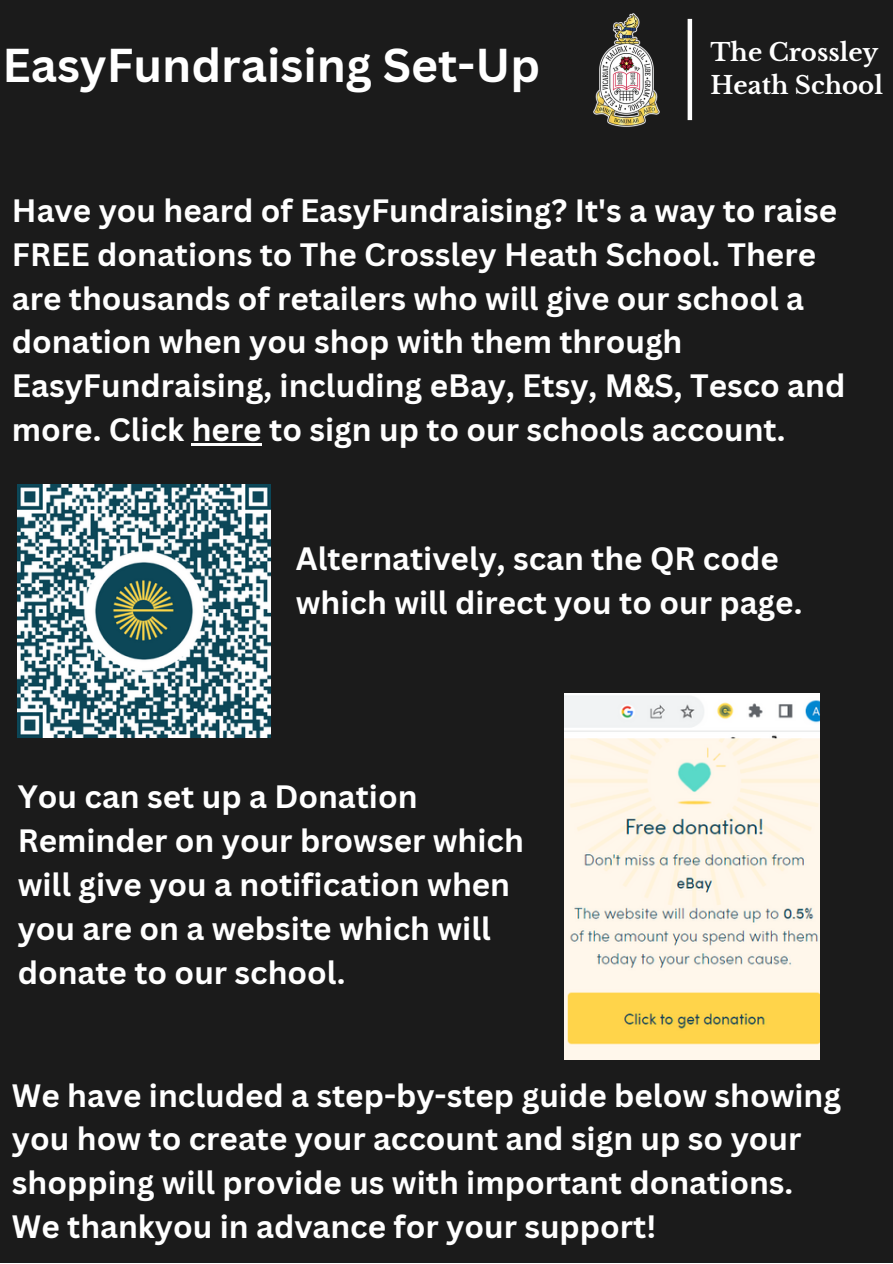
<style>
.page{position:relative;width:893px;height:1264px;background:#fff}
.page>*{position:absolute;margin:0;border:0;box-sizing:border-box;transform-origin:0 0}
.t1{font:700 46.2px "Canva Sans";color:#fff}
.t2{font:700 31.5px/43.8px "Canva Sans";color:#fff}
.t3{font:700 24.3px "Libre Baskerville";color:#fff}
</style>
<div class="page">
<div style="left:0;top:0;width:892px;height:1262px;background:#1b1b1b"></div>
<img style="left:593px;top:13px;width:66px;height:114px">
<div style="left:687px;top:19px;width:5px;height:101px;background:#fff"></div>
<img style="left:18px;top:484px;width:253px;height:253px">
<img style="left:564px;top:693px;width:255px;height:366px">
<hr style="left:192px;top:443px;width:70px;height:2px;background:#fff">
<p class="t1" style="left:2px;top:33px;width:539px">EasyFundraising Set-Up</p>
<p class="t3" style="left:710px;top:37px;width:169px">The Crossley</p>
<p class="t3" style="left:710px;top:71px;width:174px">Heath School</p>
<p class="t2" style="left:12px;top:188px;width:834px">Have you heard of EasyFundraising? It's a way to raise FREE donations to The Crossley Heath School. There are thousands of retailers who will give our school a donation when you shop with them through EasyFundraising, including eBay, Etsy, M&amp;S, Tesco and more. Click here to sign up to our schools account.</p>
<p class="t2" style="left:296px;top:535px;width:508px">Alternatively, scan the QR code which will direct you to our page.</p>
<p class="t2" style="left:18px;top:774px;width:507px">You can set up a Donation<br>Reminder on your browser which will give you a notification when you are on a website which will donate to our school.</p>
<p class="t2" style="left:12px;top:1072px;width:830px">We have included a step-by-step guide below showing you how to create your account and sign up so your shopping will provide us with important donations.</p>
<p class="t2" style="left:12px;top:1203px;width:645px">We thankyou in advance for your support!</p>
</div>
